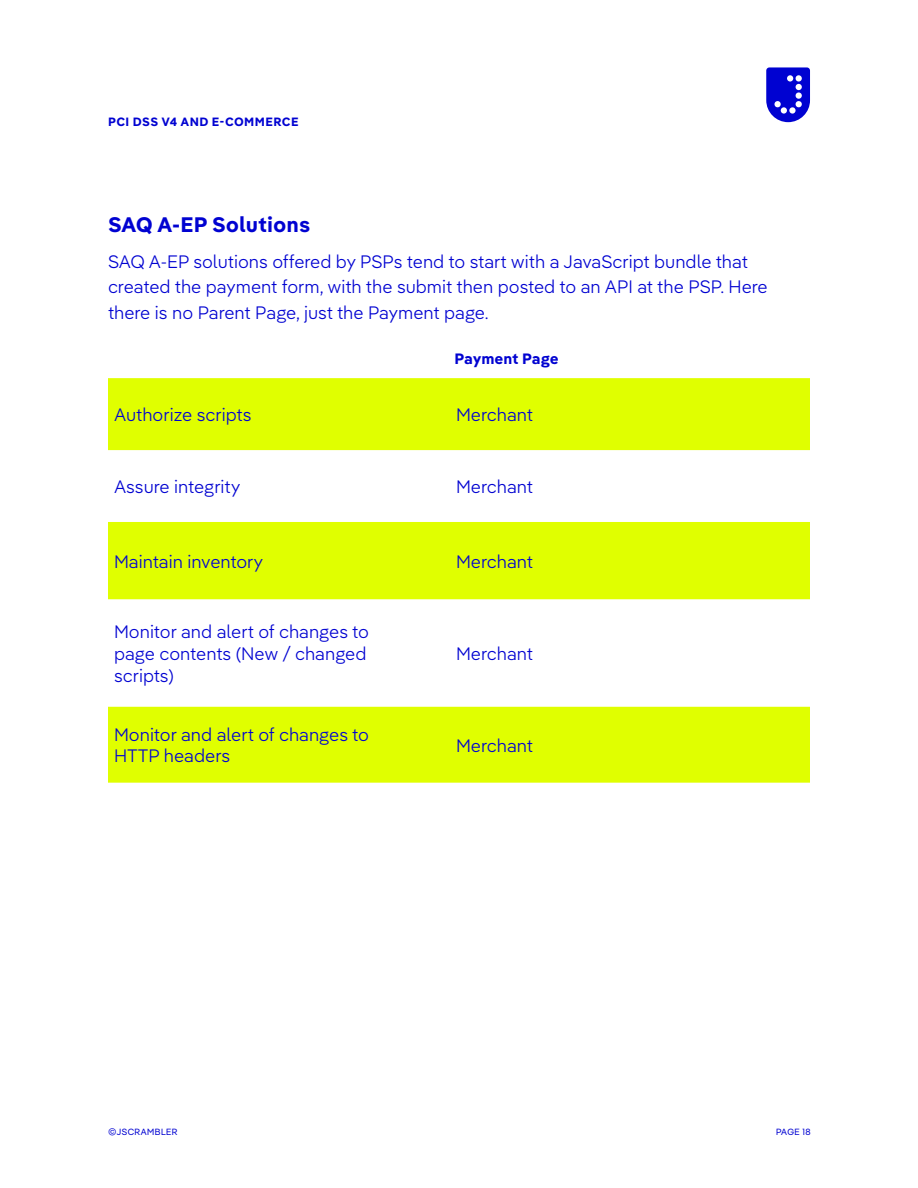
<style>
.page{position:relative;width:918px;height:1188px;background:#fff}
.page>*{position:absolute;margin:0;border:0;box-sizing:border-box;transform-origin:0 0}
.t1{font:700 21px "Pangea Text";color:#0002d1}
.t2{font:300 18px/21.6px "Pangea Text";color:#0002d1}
.t3{font:700 15px "Pangea Text";letter-spacing:-.01em;color:#0002d1}
.t4{font:700 12px "Pangea Text";letter-spacing:.035em;color:#0002d1}
.t5{font:9px "Pangea";letter-spacing:.06em;color:#0002d1}
</style>
<div class="page">
<svg style="left:766px;top:67px;width:44px;height:55px"></svg>
<div style="left:781px;top:107px;width:6px;height:7px;background:#fff;border-radius:50%"></div>
<div style="left:108px;top:378px;width:702px;height:72px;background:#e0ff00"></div>
<svg style="left:108px;top:450px;width:702px;height:257px"></svg>
<div style="left:108px;top:707px;width:702px;height:76px;background:#e0ff00"></div>
<p class="t4" style="left:108px;top:113px;width:192px">PCI DSS V4 AND E-COMMERCE</p>
<p class="t1" style="left:108px;top:209px;width:204px">SAQ A-EP Solutions</p>
<p class="t2" style="left:108px;top:247px;width:661px;line-height:25.5px">SAQ A-EP solutions offered by PSPs tend to start with a JavaScript bundle that created the payment form, with the submit then posted to an API at the PSP. Here there is no Parent Page, just the Payment page.</p>
<p class="t3" style="left:454px;top:348px;width:106px">Payment Page</p>
<p class="t2" style="left:114px;top:403px;width:139px">Authorize scripts</p>
<p class="t2" style="left:456px;top:403px;width:79px">Merchant</p>
<p class="t2" style="left:114px;top:475px;width:128px">Assure integrity</p>
<p class="t2" style="left:456px;top:475px;width:79px">Merchant</p>
<p class="t2" style="left:114px;top:549px;width:151px">Maintain inventory</p>
<p class="t2" style="left:456px;top:549px;width:79px">Merchant</p>
<p class="t2" style="left:114px;top:620px;width:257px">Monitor and alert of changes to page contents (New / changed scripts)</p>
<p class="t2" style="left:456px;top:642px;width:79px">Merchant</p>
<p class="t2" style="left:114px;top:722px;width:257px">Monitor and alert of changes to<br>HTTP headers</p>
<p class="t2" style="left:456px;top:733px;width:79px">Merchant</p>
<p class="t5" style="left:109px;top:1126px;width:71px">©JSCRAMBLER</p>
<p class="t5" style="left:776px;top:1126px;width:36px">PAGE 18</p>
</div>
